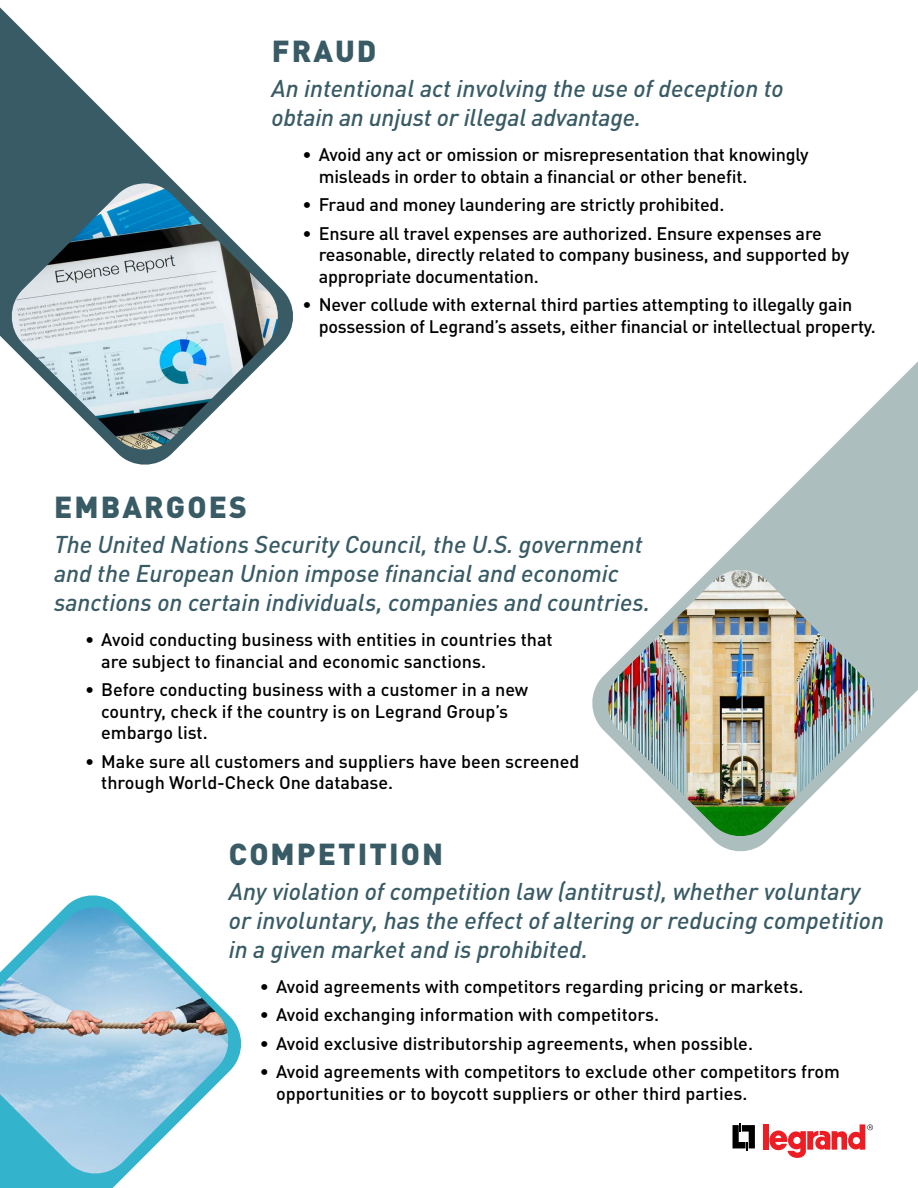
<style>
.page{position:relative;width:918px;height:1188px;background:#fff}
.page>*{position:absolute;margin:0;border:0;box-sizing:border-box;transform-origin:0 0}
.t1{font:900 30px "DIN Pro";letter-spacing:.07em;color:#395b65}
.t2{font:italic 500 24px/28.8px "DIN Pro";color:#395b65}
.t3{font:500 18px/21.6px "DIN Pro";letter-spacing:-.01em;color:#000}
</style>
<div class="page">
<svg style="left:0;top:7px;width:293px;height:458px"></svg>
<svg style="left:0;top:895px;width:241px;height:293px"></svg>
<img style="left:8px;top:183px;width:274px;height:270px">
<img style="left:0;top:1059px;width:232px;height:118px">
<img style="left:0;top:907px;width:232px;height:152px">
<svg style="left:592px;top:361px;width:326px;height:491px"></svg>
<img style="left:604px;top:570px;width:273px;height:267px">
<svg style="left:733px;top:1123px;width:22px;height:28px"></svg>
<div style="left:763px;top:1124px;width:5px;height:26px;background:#ed1d24"></div>
<svg style="left:769px;top:1124px;width:104px;height:34px"></svg>
<h1 class="t1" style="left:272px;top:31px;width:106px">FRAUD</h1>
<h2 class="t2" style="left:272px;top:74px;width:514px">An intentional act involving the use of deception to obtain an unjust or illegal advantage.</h2>
<p class="t3" style="left:319px;top:143px;width:491px;text-indent:-16px">• Avoid any act or omission or misrepresentation that knowingly misleads in order to obtain a financial or other benefit.</p>
<p class="t3" style="left:303px;top:193px;width:423px">• Fraud and money laundering are strictly prohibited.</p>
<p class="t3" style="left:319px;top:222px;width:532px;text-indent:-16px">• Ensure all travel expenses are authorized. Ensure expenses are reasonable, directly related to company business, and supported by appropriate documentation.</p>
<p class="t3" style="left:319px;top:293px;width:559px;text-indent:-16px">• Never collude with external third parties attempting to illegally gain possession of Legrand’s assets, either financial or intellectual property.</p>
<h1 class="t1" style="left:54px;top:487px;width:194px">EMBARGOES</h1>
<h2 class="t2" style="left:54px;top:530px;width:598px">The United Nations Security Council, the U.S. government and the European Union impose financial and economic sanctions on certain individuals, companies and countries.</h2>
<p class="t3" style="left:101px;top:628px;width:453px;text-indent:-16px">• Avoid conducting business with entities in countries that are subject to financial and economic sanctions.</p>
<p class="t3" style="left:101px;top:678px;width:429px;text-indent:-16px">• Before conducting business with a customer in a new country, check if the country is on Legrand Group’s embargo list.</p>
<p class="t3" style="left:101px;top:750px;width:480px;text-indent:-16px">• Make sure all customers and suppliers have been screened through World-Check One database.</p>
<h1 class="t1" style="left:229px;top:834px;width:216px">COMPETITION</h1>
<h2 class="t2" style="left:229px;top:877px;width:657px">Any violation of competition law (antitrust), whether voluntary or involuntary, has the effect of altering or reducing competition in a given market and is prohibited.</h2>
<p class="t3" style="left:260px;top:975px;width:545px">• Avoid agreements with competitors regarding pricing or markets.</p>
<p class="t3" style="left:260px;top:1003px;width:401px">• Avoid exchanging information with competitors.</p>
<p class="t3" style="left:260px;top:1032px;width:495px">• Avoid exclusive distributorship agreements, when possible.</p>
<p class="t3" style="left:276px;top:1060px;width:565px;text-indent:-16px">• Avoid agreements with competitors to exclude other competitors from opportunities or to boycott suppliers or other third parties.</p>
</div>
